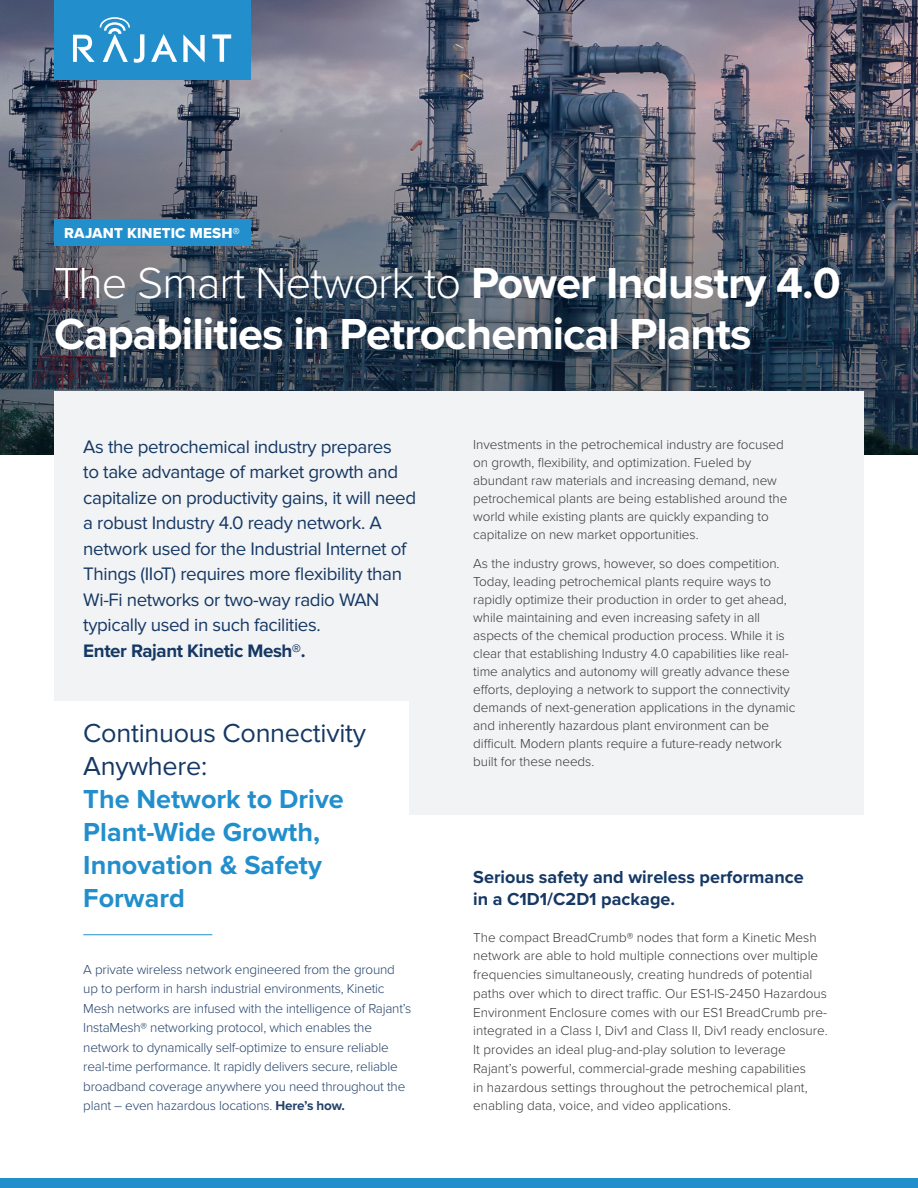
<style>
.page{position:relative;width:918px;height:1188px;background:#fff}
.page>*{position:absolute;margin:0;border:0;box-sizing:border-box;transform-origin:0 0}
.t1{font:300 45px "Proxima Nova";letter-spacing:-.02em;color:#fff}
.t2{font:700 45px "Proxima Nova";letter-spacing:-.02em;color:#fff}
.t3{font:700 27px/33px "Proxima Nova";color:#228fcc}
.t4{font:27px/33px "Proxima Nova";letter-spacing:-.01em;color:#153864}
.t5{font:18.75px/25.5px "Proxima Nova";letter-spacing:-.02em;color:#153864}
.t6{font:700 18px/22.5px "Proxima Nova";color:#153864}
.t7{font:15px "Proxima Nova Extrabld";letter-spacing:.01em;color:#fff}
.t8{font:300 13.5px/18px "Proxima Nova";letter-spacing:-.005em;color:#383839}
.t9{font:300 13.5px/19.5px "Proxima Nova";letter-spacing:-.015em;color:#24426b}
.s1{font-weight:700}
</style>
<div class="page">
<img style="left:0;top:0;width:918px;height:102px">
<svg style="left:0;top:102px;width:918px;height:353px;background:#4b5665"></svg>
<div style="left:54px;top:0;width:196px;height:80px;background:#228fcc"></div>
<svg style="left:212px;top:34px;width:19px;height:28px"></svg>
<svg style="left:183px;top:34px;width:22px;height:29px"></svg>
<svg style="left:151px;top:34px;width:26px;height:28px"></svg>
<svg style="left:73px;top:17px;width:71px;height:46px"></svg>
<div style="left:54px;top:391px;width:810px;height:423px;background:#f2f3f4"></div>
<div style="left:0;top:1178px;width:918px;height:10px;background:#228fcc"></div>
<div style="left:54px;top:219px;width:196px;height:26px;background:#228fcc"></div>
<div style="left:51px;top:701px;width:358px;height:113px;background:#fff"></div>
<hr style="left:83px;top:934px;width:129px;height:1px;background:#228fcc">
<p class="t7" style="left:64px;top:222px;width:177px">RAJANT KINETIC MESH®</p>
<p class="t1" style="left:54px;top:249px;width:788px">The Smart Network to <span class="s1">Power Industry 4.0</span></p>
<p class="t2" style="left:54px;top:300px;width:699px">Capabilities in Petrochemical Plants</p>
<p class="t5" style="left:83px;top:434px;width:334px">As the petrochemical industry prepares<br>to take advantage of market growth and capitalize on productivity gains, it will need a robust Industry 4.0 ready network. A network used for the Industrial Internet of Things (IIoT) requires more flexibility than Wi-Fi networks or two-way radio WAN typically used in such facilities.<br><span class="s1">Enter Rajant Kinetic Mesh®.</span></p>
<p class="t4" style="left:83px;top:717px;width:284px">Continuous Connectivity<br>Anywhere:</p>
<p class="t3" style="left:83px;top:782px;width:262px">The Network to Drive<br>Plant-Wide Growth,<br>Innovation &amp; Safety<br>Forward</p>
<p class="t9" style="left:83px;top:959px;width:330px">A private wireless network engineered from the ground up to perform in harsh industrial environments, Kinetic Mesh networks are infused with the intelligence of Rajant’s InstaMesh® networking protocol, which enables the network to dynamically self-optimize to ensure reliable real-time performance. It rapidly delivers secure, reliable broadband coverage anywhere you need throughout the plant – even hazardous locations. <span class="s1">Here’s how.</span></p>
<p class="t8" style="left:473px;top:435px;width:316px">Investments in the petrochemical industry are focused on growth, flexibility, and optimization. Fueled by abundant raw materials and increasing demand, new petrochemical plants are being established around the world while existing plants are quickly expanding to capitalize on new market opportunities.</p>
<p class="t8" style="left:473px;top:553px;width:324px">As the industry grows, however, so does competition.<br>Today, leading petrochemical plants require ways to rapidly optimize their production in order to get ahead, while maintaining and even increasing safety in all aspects of the chemical production process. While it is clear that establishing Industry 4.0 capabilities like real&shy;time analytics and autonomy will greatly advance these efforts, deploying a network to support the connectivity demands of next-generation applications in the dynamic and inherently hazardous plant environment can be difficult. Modern plants require a future-ready network built for these needs.</p>
<p class="t6" style="left:473px;top:865px;width:332px">Serious safety and wireless performance in a C1D1/C2D1 package.</p>
<p class="t8" style="left:473px;top:927px;width:356px;line-height:18.8px">The compact BreadCrumb® nodes that form a Kinetic Mesh network are able to hold multiple connections over multiple frequencies simultaneously, creating hundreds of potential paths over which to direct traffic. Our ES1-IS-2450 Hazardous Environment Enclosure comes with our ES1 BreadCrumb pre&shy;integrated in a Class I, Div1 and Class II, Div1 ready enclosure.<br>It provides an ideal plug-and-play solution to leverage Rajant’s powerful, commercial-grade meshing capabilities<br>in hazardous settings throughout the petrochemical plant, enabling data, voice, and video applications.</p>
</div>
